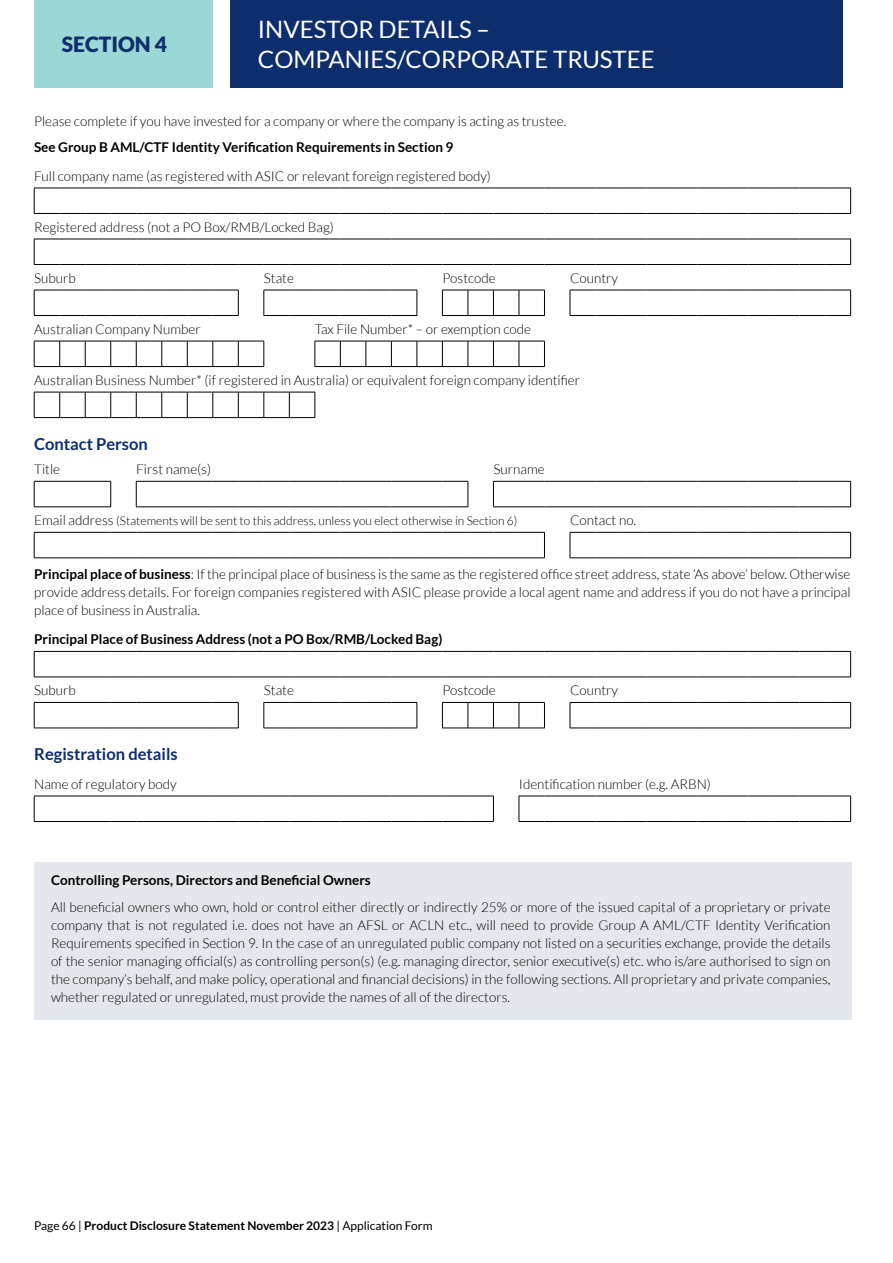
<style>
.page{position:relative;width:893px;height:1263px;background:#fff}
.page>*{position:absolute;margin:0;border:0;box-sizing:border-box;transform-origin:0 0}
.t1{font:24px/30px "Lato";color:#fff}
.t2{font:900 21px "Lato";color:#0e2d6d}
.t3{font:700 16.5px "Lato";color:#0e2d6d}
.t4{font:300 13.5px/18px "Lato";color:#000;text-align:justify}
.t5{font:700 13.5px "Lato";color:#000}
.t6{font:300 12px "Lato";color:#000}
.t7{font:700 12px "Lato";color:#000}
.s1{font-size:13.5px}
.s2{font-weight:700}
.s3{font-weight:400}
</style>
<div class="page">
<div style="left:230px;top:0;width:612px;height:87px;background:#0e2d6d"></div>
<div style="left:34px;top:0;width:179px;height:87px;background:#9bd7d5"></div>
<svg style="left:34px;top:239px;width:817px;height:26px"></svg>
<svg style="left:570px;top:290px;width:281px;height:26px"></svg>
<svg style="left:34px;top:290px;width:205px;height:26px"></svg>
<svg style="left:264px;top:290px;width:154px;height:26px"></svg>
<svg style="left:442px;top:290px;width:103px;height:26px"></svg>
<svg style="left:34px;top:341px;width:231px;height:26px"></svg>
<svg style="left:315px;top:341px;width:230px;height:26px"></svg>
<svg style="left:34px;top:392px;width:282px;height:26px"></svg>
<svg style="left:34px;top:188px;width:817px;height:26px"></svg>
<hr style="left:34px;top:481px;width:77px;height:1px;background:#000">
<svg style="left:34px;top:481px;width:1px;height:26px"></svg>
<svg style="left:110px;top:481px;width:1px;height:26px"></svg>
<hr style="left:34px;top:558px;width:77px;height:1px;background:#000">
<svg style="left:111px;top:558px;width:25px;height:1px"></svg>
<hr style="left:136px;top:558px;width:77px;height:1px;background:#000">
<hr style="left:34px;top:677px;width:77px;height:1px;background:#000">
<svg style="left:111px;top:677px;width:25px;height:1px"></svg>
<hr style="left:136px;top:677px;width:77px;height:1px;background:#000">
<hr style="left:34px;top:507px;width:77px;height:1px;background:#000">
<hr style="left:136px;top:507px;width:77px;height:1px;background:#000">
<hr style="left:34px;top:702px;width:77px;height:1px;background:#000">
<svg style="left:34px;top:703px;width:1px;height:25px"></svg>
<svg style="left:111px;top:702px;width:25px;height:1px"></svg>
<hr style="left:136px;top:702px;width:77px;height:1px;background:#000">
<hr style="left:136px;top:481px;width:77px;height:1px;background:#000">
<svg style="left:136px;top:481px;width:1px;height:26px"></svg>
<svg style="left:213px;top:481px;width:256px;height:27px"></svg>
<svg style="left:493px;top:481px;width:358px;height:27px"></svg>
<svg style="left:570px;top:532px;width:281px;height:27px"></svg>
<hr style="left:34px;top:651px;width:77px;height:1px;background:#000">
<svg style="left:34px;top:652px;width:1px;height:25px"></svg>
<svg style="left:111px;top:651px;width:25px;height:1px"></svg>
<hr style="left:136px;top:651px;width:77px;height:1px;background:#000">
<svg style="left:213px;top:651px;width:638px;height:27px"></svg>
<svg style="left:570px;top:702px;width:281px;height:27px"></svg>
<hr style="left:34px;top:532px;width:77px;height:1px;background:#000">
<svg style="left:34px;top:532px;width:1px;height:26px"></svg>
<svg style="left:111px;top:532px;width:25px;height:1px"></svg>
<hr style="left:136px;top:532px;width:77px;height:1px;background:#000">
<svg style="left:213px;top:532px;width:332px;height:27px"></svg>
<hr style="left:34px;top:728px;width:77px;height:1px;background:#000">
<svg style="left:111px;top:728px;width:25px;height:1px"></svg>
<hr style="left:136px;top:728px;width:77px;height:1px;background:#000">
<svg style="left:213px;top:702px;width:26px;height:27px"></svg>
<svg style="left:264px;top:702px;width:154px;height:27px"></svg>
<svg style="left:442px;top:702px;width:103px;height:27px"></svg>
<hr style="left:34px;top:796px;width:77px;height:1px;background:#000">
<svg style="left:34px;top:796px;width:1px;height:25px"></svg>
<svg style="left:111px;top:796px;width:25px;height:1px"></svg>
<hr style="left:136px;top:796px;width:77px;height:1px;background:#000">
<hr style="left:34px;top:821px;width:77px;height:1px;background:#000">
<svg style="left:111px;top:821px;width:25px;height:1px"></svg>
<hr style="left:136px;top:821px;width:77px;height:1px;background:#000">
<svg style="left:213px;top:796px;width:281px;height:26px"></svg>
<svg style="left:519px;top:796px;width:332px;height:26px"></svg>
<div style="left:34px;top:862px;width:818px;height:157px;background:#e4e8ed"></div>
<h2 class="t2" style="left:62px;top:32px;width:107px">SECTION 4</h2>
<h1 class="t1" style="left:258px;top:14px;width:398px">INVESTOR DETAILS –<br>COMPANIES/CORPORATE TRUSTEE</h1>
<p class="t4" style="left:34px;top:112px;width:534px">Please complete if you have invested for a company or where the company is acting as trustee.</p>
<p class="t5" style="left:34px;top:140px;width:421px">See Group B AML/CTF Identity Verification Requirements in Section 9</p>
<p class="t4" style="left:34px;top:167px;width:458px">Full company name (as registered with ASIC or relevant foreign registered body)</p>
<p class="t4" style="left:34px;top:218px;width:301px">Registered address (not a PO Box/RMB/Locked Bag)</p>
<p class="t4" style="left:34px;top:269px;width:43px">Suburb</p>
<p class="t4" style="left:264px;top:269px;width:32px">State</p>
<p class="t4" style="left:442px;top:269px;width:55px">Postcode</p>
<p class="t4" style="left:570px;top:269px;width:50px">Country</p>
<p class="t4" style="left:34px;top:320px;width:168px">Australian Company Number</p>
<p class="t4" style="left:315px;top:320px;width:218px">Tax File Number* – or exemption code</p>
<p class="t4" style="left:34px;top:371px;width:547px">Australian Business Number* (if registered in Australia) or equivalent foreign company identifier</p>
<p class="t3" style="left:34px;top:434px;width:115px">Contact Person</p>
<p class="t4" style="left:34px;top:460px;width:27px">Title</p>
<p class="t4" style="left:136px;top:460px;width:76px">First name(s)</p>
<p class="t4" style="left:493px;top:460px;width:53px">Surname</p>
<p class="t6" style="left:34px;top:514px;width:485px"><span class="s1">Email address</span> (Statements will be sent to this address, unless you elect otherwise in Section 6)</p>
<p class="t4" style="left:570px;top:511px;width:68px">Contact no.</p>
<p class="t4" style="left:34px;top:566px;width:818px"><span class="s2">Principal place of business</span>: If the principal place of business is the same as the registered office street address, state ‘As above’ below. Otherwise provide address details. For foreign companies registered with ASIC please provide a local agent name and address if you do not have a principal place of business in Australia.</p>
<p class="t5" style="left:34px;top:631px;width:410px">Principal Place of Business Address (not a PO Box/RMB/Locked Bag)</p>
<p class="t4" style="left:34px;top:681px;width:43px">Suburb</p>
<p class="t4" style="left:264px;top:681px;width:32px">State</p>
<p class="t4" style="left:442px;top:681px;width:55px">Postcode</p>
<p class="t4" style="left:570px;top:681px;width:50px">Country</p>
<p class="t3" style="left:34px;top:745px;width:145px">Registration details</p>
<p class="t4" style="left:34px;top:775px;width:144px">Name of regulatory body</p>
<p class="t4" style="left:519px;top:775px;width:193px">Identification number (e.g. ARBN)</p>
<p class="t5" style="left:51px;top:873px;width:321px">Controlling Persons, Directors and Beneficial Owners</p>
<p class="t4" style="left:51px;top:898px;width:781px">All beneficial owners who own, hold or control either directly or indirectly 25% or more of the issued capital of a proprietary or private company that is not regulated i.e. does not have an AFSL or ACLN etc., will need to provide Group A AML/CTF Identity Verification Requirements specified in Section 9. In the case of an unregulated public company not listed on a securities exchange, provide the details of the senior managing official(s) as controlling person(s) (e.g. managing director, senior executive(s) etc. who is/are authorised to sign on the company’s behalf, and make policy, operational and financial decisions) in the following sections. All proprietary and private companies, whether regulated or unregulated, must provide the names of all of the directors.</p>
<p class="t7" style="left:34px;top:1219px;width:400px"><span class="s3">Page 66 |</span> Product Disclosure Statement November 2023 <span class="s3">| Application Form</span></p>
</div>
